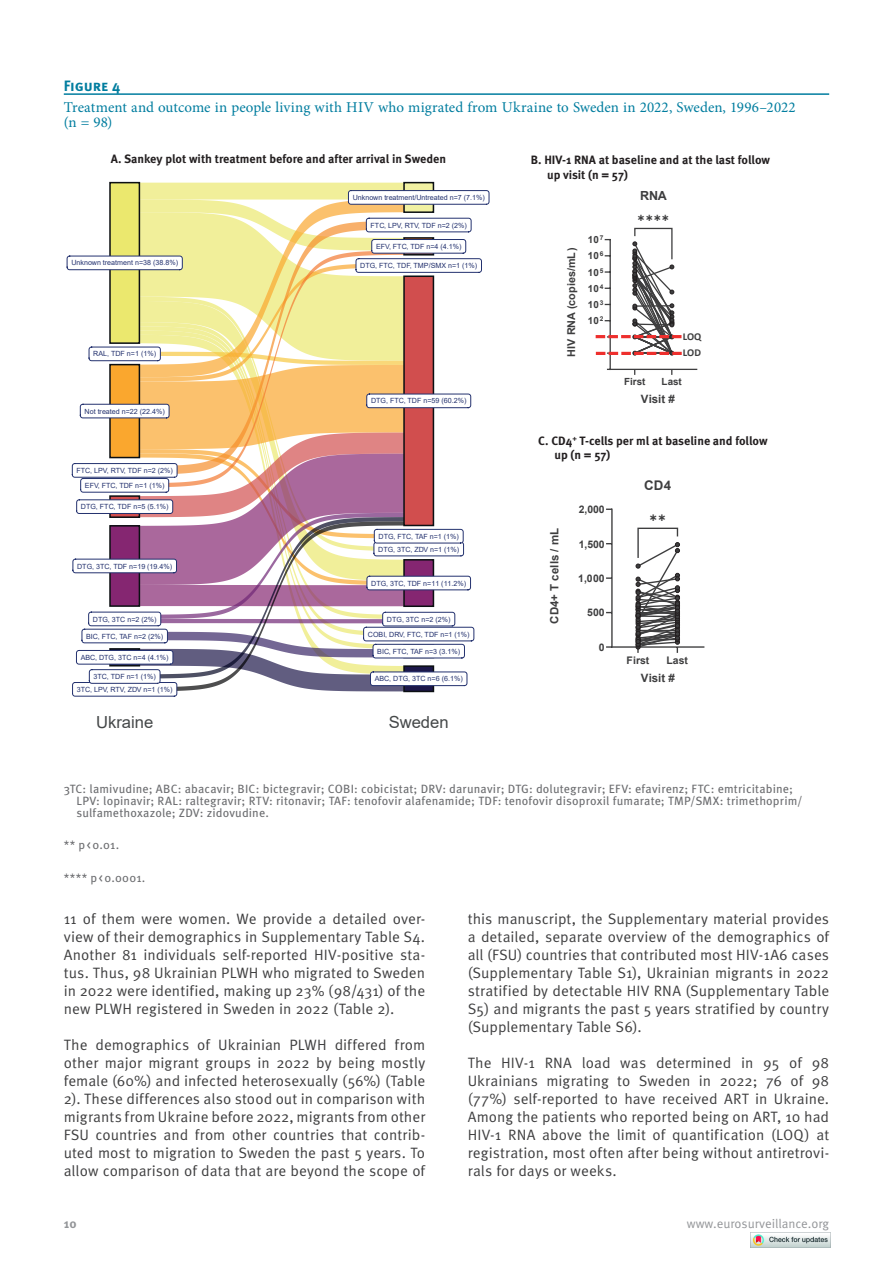
<style>
.page{position:relative;width:893px;height:1263px;background:#fff}
.page>*{position:absolute;margin:0;border:0;box-sizing:border-box;transform-origin:0 0}
.t1{font:16.65px "Arial";color:#454849}
.t2{font:15px/18px "Meta Pro";letter-spacing:.005em;color:#3e3e3f;text-align:justify}
.t3{font:15px/15px "Minion Pro";color:#007d9f}
.t4{font:700 15px "Meta Pro";letter-spacing:-.005em;color:#007d9f}
.t5{font:700 13.35px "Arial";color:#3e3e3f}
.t6{font:12.75px "Meta Pro";color:#939598}
.t7{font:700 12.75px "Meta Pro";color:#939598}
.t8{font:700 12.6px "Arial";color:#3e3e3f}
.t9{font:12px/12px "Meta Pro";letter-spacing:.015em;color:#6c6d70}
.t10{font:700 12px/14.5px "Meta Pro";color:#231f20}
.t11{font:700 11.55px "Arial";color:#3e3e3f}
.t12{font:700 10.8px "Arial";color:#3e3e3f}
.t13{font:700 10.5px "Arial";letter-spacing:-.005em;color:#3e3e3f}
.t14{font:700 10.5px/16.4px "Calibri";letter-spacing:-.005em;color:#3e3e3f}
.t15{font:700 9.9px "Arial";letter-spacing:.005em;color:#3e3e3f}
.t16{font:8.85px "Segoe UI Symbol";color:#3e3e3f}
.t17{font:7.2px "Arial";color:#24326f}
</style>
<div class="page">
<hr style="left:64px;top:93px;width:765px;height:2px;background:#007d9f">
<hr style="left:609px;top:369px;width:88px;height:1px;background:#3e3e3f">
<hr style="left:609px;top:239px;width:2px;height:131px;background:#3e3e3f">
<hr style="left:611px;top:646px;width:93px;height:2px;background:#3e3e3f">
<hr style="left:611px;top:509px;width:2px;height:139px;background:#3e3e3f">
<svg style="left:636px;top:528px;width:44px;height:125px"></svg>
<svg style="left:596px;top:228px;width:86px;height:127px"></svg>
<div style="left:403px;top:182px;width:31px;height:31px;border:2px solid #0c1013"></div>
<svg style="left:66px;top:183px;width:424px;height:514px"></svg>
<img style="left:750px;top:1232px;width:80px;height:16px">
<p class="t4" style="left:64px;top:77px;width:58px">Figure 4</p>
<p class="t3" style="left:64px;top:99px;width:733px">Treatment and outcome in people living with HIV who migrated from Ukraine to Sweden in 2022, Sweden, 1996–2022 (n = 98)</p>
<p class="t10" style="left:111px;top:152px;width:337px">A. Sankey plot with treatment before and after arrival in Sweden</p>
<p class="t17" style="left:353px;top:192px;width:134px">Unknown treatment/Untreated n=7 (7.1%)</p>
<p class="t17" style="left:371px;top:220px;width:98px">FTC, LPV, RTV, TDF n=2 (2%)</p>
<p class="t17" style="left:71px;top:258px;width:108px">Unknown treatment n=38 (38.8%)</p>
<p class="t17" style="left:93px;top:349px;width:64px">RAL, TDF n=1 (1%)</p>
<p class="t17" style="left:85px;top:406px;width:82px">Not treated n=22 (22.4%)</p>
<p class="t17" style="left:77px;top:465px;width:98px">FTC, LPV, RTV, TDF n=2 (2%)</p>
<p class="t17" style="left:85px;top:480px;width:81px">EFV, FTC, TDF n=1 (1%)</p>
<p class="t17" style="left:81px;top:502px;width:89px">DTG, FTC, TDF n=5 (5.1%)</p>
<p class="t17" style="left:77px;top:561px;width:97px">DTG, 3TC, TDF n=19 (19.4%)</p>
<p class="t17" style="left:93px;top:614px;width:65px">DTG, 3TC n=2 (2%)</p>
<p class="t17" style="left:86px;top:631px;width:78px">BIC, FTC, TAF n=2 (2%)</p>
<p class="t17" style="left:81px;top:652px;width:89px">ABC, DTG, 3TC n=4 (4.1%)</p>
<p class="t17" style="left:94px;top:671px;width:64px">3TC, TDF n=1 (1%)</p>
<p class="t17" style="left:77px;top:684px;width:97px">3TC, LPV, RTV, ZDV n=1 (1%)</p>
<p class="t17" style="left:376px;top:241px;width:87px">EFV, FTC, TDF n=4 (4.1%)</p>
<p class="t17" style="left:360px;top:261px;width:118px">DTG, FTC, TDF, TMP/SMX n=1 (1%)</p>
<p class="t17" style="left:371px;top:396px;width:97px">DTG, FTC, TDF n=59 (60.2%)</p>
<p class="t17" style="left:379px;top:531px;width:82px">DTG, FTC, TAF n=1 (1%)</p>
<p class="t17" style="left:378px;top:544px;width:83px">DTG, 3TC, ZDV n=1 (1%)</p>
<p class="t17" style="left:371px;top:578px;width:97px">DTG, 3TC, TDF n=11 (11.2%)</p>
<p class="t17" style="left:387px;top:614px;width:65px">DTG, 3TC n=2 (2%)</p>
<p class="t17" style="left:368px;top:629px;width:103px">COBI, DRV, FTC, TDF n=1 (1%)</p>
<p class="t17" style="left:377px;top:646px;width:84px">BIC, FTC, TAF n=3 (3.1%)</p>
<p class="t17" style="left:375px;top:674px;width:89px">ABC, DTG, 3TC n=6 (6.1%)</p>
<p class="t1" style="left:96px;top:710px;width:59px">Ukraine</p>
<p class="t1" style="left:389px;top:710px;width:61px">Sweden</p>
<p class="t10" style="left:547px;top:153px;width:224px;text-indent:-16px">B. HIV-1 RNA at baseline and at the last follow up visit (n = 57)</p>
<p class="t8" style="left:640px;top:186px;width:28px">RNA</p>
<p class="t12" style="left:564px;top:356px;width:110px;rotate:-90deg">HIV RNA (copies/mL)</p>
<p class="t15" style="left:588px;top:233px;width:17px">10<sup>7</sup></p>
<p class="t15" style="left:588px;top:249px;width:17px">10<sup>6</sup></p>
<p class="t15" style="left:588px;top:265px;width:17px">10<sup>5</sup></p>
<p class="t15" style="left:588px;top:281px;width:17px">10<sup>4</sup></p>
<p class="t15" style="left:588px;top:298px;width:17px">10<sup>3</sup></p>
<p class="t15" style="left:588px;top:314px;width:17px">10<sup>2</sup></p>
<p class="t16" style="left:637px;top:213px;width:34px">✱✱✱✱</p>
<p class="t14" style="left:683px;top:328px;width:20px">LOQ<br>LOD</p>
<p class="t15" style="left:624px;top:375px;width:23px">First</p>
<p class="t15" style="left:662px;top:375px;width:22px">Last</p>
<p class="t11" style="left:641px;top:391px;width:35px">Visit #</p>
<p class="t10" style="left:555px;top:434px;width:214px;text-indent:-16px">C. CD4<sup>+</sup> T-cells per ml at baseline and follow up (n = 57)</p>
<p class="t11" style="left:546px;top:624px;width:97px;rotate:-90deg">CD4+ T cells / mL</p>
<p class="t13" style="left:579px;top:502px;width:27px">2,000</p>
<p class="t13" style="left:579px;top:536px;width:27px">1,500</p>
<p class="t13" style="left:578px;top:571px;width:28px">1,000</p>
<p class="t13" style="left:587px;top:605px;width:19px">500</p>
<p class="t13" style="left:599px;top:640px;width:7px">0</p>
<p class="t5" style="left:644px;top:476px;width:28px">CD4</p>
<p class="t13" style="left:627px;top:653px;width:24px">First</p>
<p class="t13" style="left:667px;top:653px;width:23px">Last</p>
<p class="t11" style="left:641px;top:670px;width:35px">Visit #</p>
<p class="t9" style="left:77px;top:783px;width:728px;text-indent:-13px">3TC: lamivudine; ABC: abacavir; BIC: bictegravir; COBI: cobicistat; DRV: darunavir; DTG: dolutegravir; EFV: efavirenz; FTC: emtricitabine;<br>LPV: lopinavir; RAL: raltegravir; RTV: ritonavir; TAF: tenofovir alafenamide; TDF: tenofovir disoproxil fumarate; TMP/SMX: trimethoprim/ sulfamethoxazole; ZDV: zidovudine.</p>
<p class="t9" style="left:64px;top:839px;width:57px">** p&lt;0.01.</p>
<p class="t9" style="left:64px;top:872px;width:83px">**** p&lt;0.0001.</p>
<p class="t2" style="left:64px;top:910px;width:363px">11 of them were women. We provide a detailed over&shy;view of their demographics in Supplementary Table S4.<br>Another 81 individuals self-reported HIV-positive sta&shy;tus. Thus, 98 Ukrainian PLWH who migrated to Sweden in 2022 were identified, making up 23% (98/431) of the new PLWH registered in Sweden in 2022 (Table 2).</p>
<p class="t2" style="left:64px;top:1036px;width:363px">The demographics of Ukrainian PLWH differed from other major migrant groups in 2022 by being mostly female (60%) and infected heterosexually (56%) (Table 2). These differences also stood out in comparison with migrants from Ukraine before 2022, migrants from other FSU countries and from other countries that contrib&shy;uted most to migration to Sweden the past 5 years. To allow comparison of data that are beyond the scope of</p>
<p class="t2" style="left:468px;top:910px;width:363px">this manuscript, the Supplementary material provides a detailed, separate overview of the demographics of all (FSU) countries that contributed most HIV-1A6 cases (Supplementary Table S1), Ukrainian migrants in 2022 stratified by detectable HIV RNA (Supplementary Table S5) and migrants the past 5 years stratified by country (Supplementary Table S6).</p>
<p class="t2" style="left:468px;top:1054px;width:363px">The HIV-1 RNA load was determined in 95 of 98<br>Ukrainians migrating to Sweden in 2022; 76 of 98 (77%) self-reported to have received ART in Ukraine.<br>Among the patients who reported being on ART, 10 had HIV-1 RNA above the limit of quantification (LOQ) at registration, most often after being without antiretrovi&shy;rals for days or weeks.</p>
<p class="t7" style="left:64px;top:1215px;width:14px">10</p>
<p class="t6" style="left:687px;top:1215px;width:144px">www.eurosurveillance.org</p>
</div>
